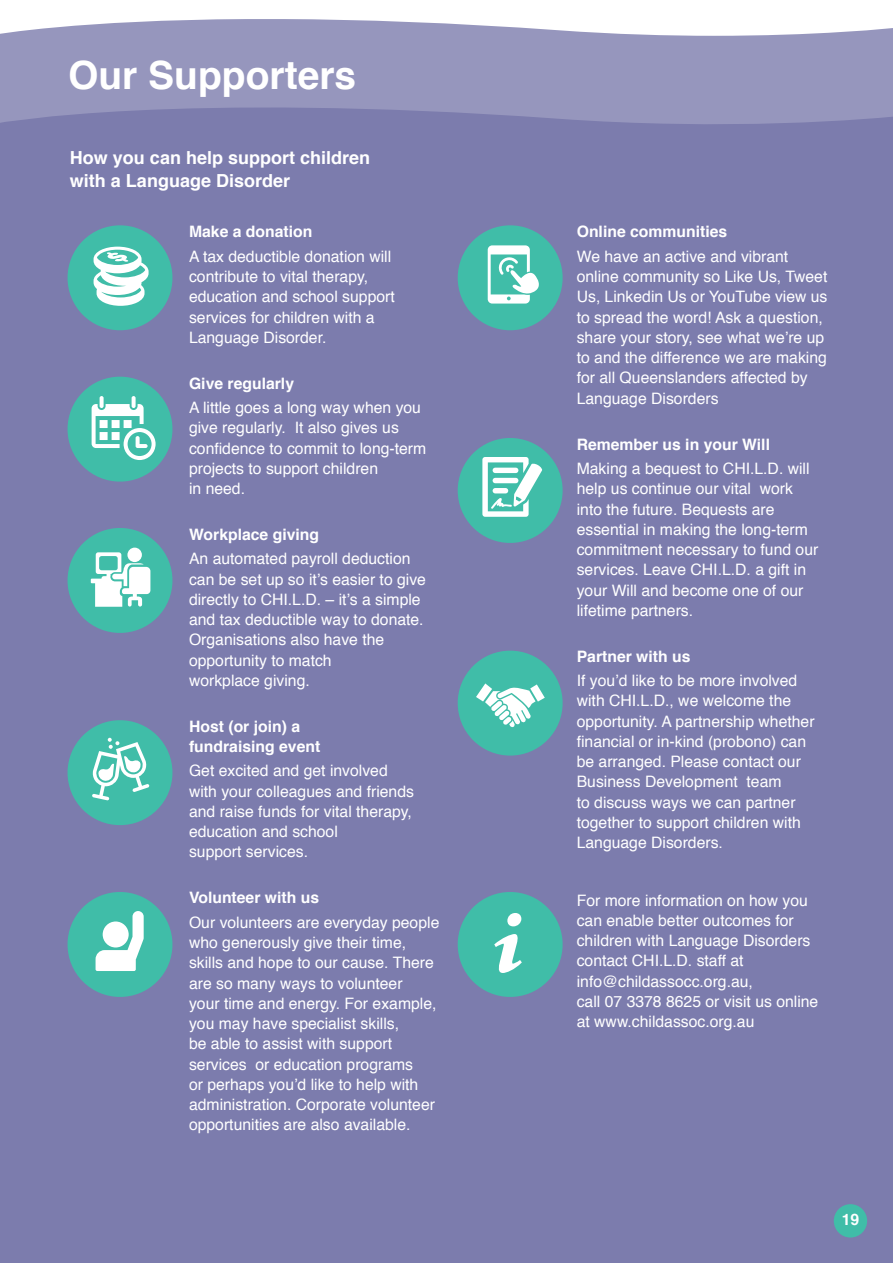
<style>
.page{position:relative;width:893px;height:1263px;background:#fff}
.page>*{position:absolute;margin:0;border:0;box-sizing:border-box;transform-origin:0 0}
.t1{font:700 39px "Helvetica";color:#fff}
.t2{font:700 18px/22.5px "Helvetica";color:#fff}
.t3{font:15.75px/20.2px "Helvetica";color:#fff}
.t4{font:700 15.75px/20.2px "Helvetica";color:#fff}
</style>
<div class="page">
<svg style="left:0;top:19px;width:893px;height:72px;background:#a1a1c4"></svg>
<div style="left:0;top:91px;width:893px;height:1172px;background:#7c7cad"></div>
<svg style="left:62px;top:220px;width:116px;height:115px;background:#70afb6"></svg>
<svg style="left:62px;top:371px;width:116px;height:116px;background:#6cadb4"></svg>
<svg style="left:62px;top:523px;width:116px;height:115px;background:#72b0b7"></svg>
<svg style="left:62px;top:887px;width:116px;height:115px;background:#6eafb5"></svg>
<svg style="left:453px;top:220px;width:115px;height:115px;background:#69adb3"></svg>
<svg style="left:453px;top:433px;width:115px;height:115px;background:#6eafb5"></svg>
<svg style="left:62px;top:715px;width:116px;height:115px;background:#65abb1"></svg>
<svg style="left:453px;top:645px;width:115px;height:116px;background:#67acb2"></svg>
<svg style="left:453px;top:887px;width:115px;height:115px;background:#5ea9ae"></svg>
<div style="left:834px;top:1204px;width:33px;height:33px;background:#40bda8;border-radius:50%"></div>
<h1 class="t1" style="left:68px;top:44px;width:290px">Our Supporters</h1>
<p class="t2" style="left:70px;top:147px;width:302px">How you can help support children with a Language Disorder</p>
<p class="t4" style="left:189px;top:222px;width:125px">Make a donation</p>
<p class="t3" style="left:189px;top:247px;width:207px">A tax deductible donation will contribute to vital therapy, education and school support services for children with a<br>Language Disorder.</p>
<p class="t4" style="left:189px;top:373px;width:107px">Give regularly</p>
<p class="t3" style="left:189px;top:398px;width:239px">A little goes a long way when you give regularly. It also gives us confidence to commit to long‑term projects to support children<br>in need.</p>
<p class="t4" style="left:189px;top:524px;width:132px">Workplace giving</p>
<p class="t3" style="left:189px;top:549px;width:238px">An automated payroll deduction can be set up so it’s easier to give directly to CHI.L.D. – it’s a simple and tax deductible way to donate.<br>Organisations also have the opportunity to match<br>workplace giving.</p>
<p class="t4" style="left:189px;top:716px;width:133px">Host (or join) a fundraising event</p>
<p class="t3" style="left:189px;top:761px;width:226px">Get excited and get involved with your colleagues and friends and raise funds for vital therapy, education and school<br>support services.</p>
<p class="t4" style="left:189px;top:888px;width:132px">Volunteer with us</p>
<p class="t3" style="left:189px;top:912px;width:252px">Our volunteers are everyday people who generously give their time, skills and hope to our cause. There are so many ways to volunteer<br>your time and energy. For example, you may have specialist skills,<br>be able to assist with support services or education programs<br>or perhaps you’d like to help with administration. Corporate volunteer opportunities are also available.</p>
<p class="t4" style="left:577px;top:222px;width:152px">Online communities</p>
<p class="t3" style="left:577px;top:247px;width:252px">We have an active and vibrant online community so Like Us, Tweet<br>Us, Linkedin Us or YouTube view us to spread the word! Ask a question, share your story, see what we’re up to and the difference we are making for all Queenslanders affected by<br>Language Disorders</p>
<p class="t4" style="left:577px;top:434px;width:195px">Remember us in your Will</p>
<p class="t3" style="left:577px;top:459px;width:243px">Making a bequest to CHI.L.D. will help us continue our vital work into the future. Bequests are essential in making the long-term commitment necessary to fund our services. Leave CHI.L.D. a gift in your Will and become one of our lifetime partners.</p>
<p class="t4" style="left:577px;top:646px;width:115px">Partner with us</p>
<p class="t3" style="left:577px;top:671px;width:239px">If you’d like to be more involved with CHI.L.D., we welcome the opportunity. A partnership whether financial or in-kind (probono) can be arranged. Please contact our<br>Business Development team<br>to discuss ways we can partner together to support children with<br>Language Disorders.</p>
<p class="t3" style="left:577px;top:890px;width:243px">For more information on how you can enable better outcomes for children with Language Disorders contact CHI.L.D. staff at info@childassocc.org.au,<br>call 07 3378 8625 or visit us online at www.childassoc.org.au</p>
<p class="t4" style="left:842px;top:1210px;width:19px">19</p>
</div>
